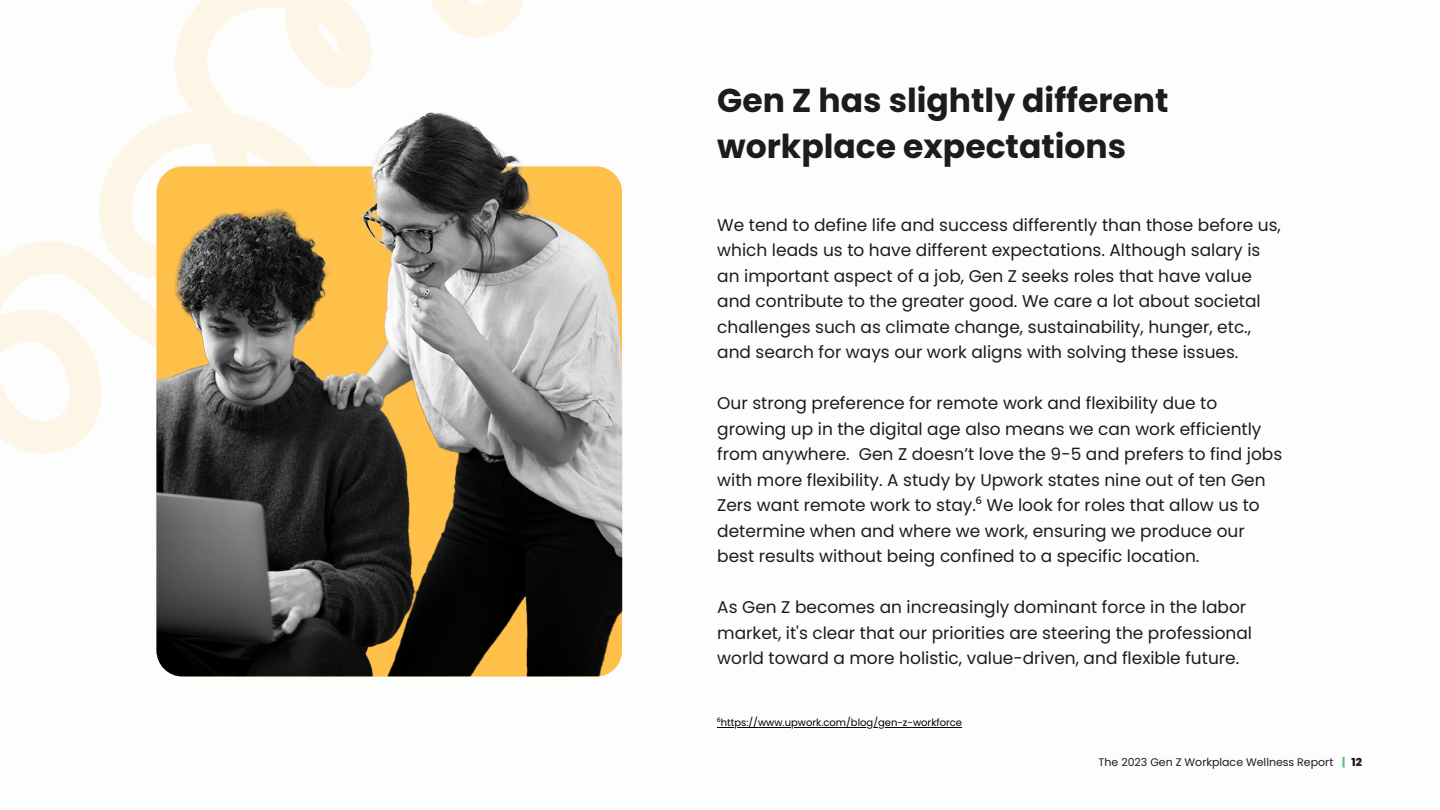
<style>
.page{position:relative;width:1440px;height:810px;background:#fff}
.page>*{position:absolute;margin:0;border:0;box-sizing:border-box;transform-origin:0 0}
.t1{font:700 33px/45.8px "Poppins";color:#1c1c1c}
.t2{font:17px/25.5px "Poppins";color:#1c1c1c}
.t3{font:11px "Poppins";color:#1c1c1c}
.t4{font:10px "Poppins";color:#000}
.s1{font-family:"Noto Sans"}
.s2{font-weight:800;color:#5ac37c}
.s3{font-weight:800}
</style>
<div class="page">
<svg style="left:0;top:0;width:524px;height:453px"></svg>
<img style="left:156px;top:107px;width:466px;height:569px;border-radius:26px">
<hr style="left:717px;top:727px;width:245px;height:1px;background:#000">
<p class="t1" style="left:717px;top:77px;width:453px">Gen Z has slightly different workplace expectations</p>
<p class="t2" style="left:717px;top:212px;width:565px">We tend to define life and success differently than those before us, which leads us to have different expectations. Although salary is an important aspect of a job, Gen Z seeks roles that have value and contribute to the greater good. We care a lot about societal challenges such as climate change, sustainability, hunger, etc., and search for ways our work aligns with solving these issues.</p>
<p class="t2" style="left:717px;top:391px;width:567px">Our strong preference for remote work and flexibility due to growing up in the digital age also means we can work efficiently from anywhere. Gen Z doesn’t love the 9-5 and prefers to find jobs with more flexibility. A study by Upwork states nine out of ten Gen Zers want remote work to stay.<span class="s1">⁶</span> We look for roles that allow us to determine when and where we work, ensuring we produce our best results without being confined to a specific location.</p>
<p class="t2" style="left:717px;top:595px;width:536px">As Gen Z becomes an increasingly dominant force in the labor market, it's clear that our priorities are steering the professional world toward a more holistic, value-driven, and flexible future.</p>
<p class="t4" style="left:717px;top:716px;width:246px"><span class="s1">⁶</span>https://www.upwork.com/blog/gen-z-workforce</p>
<p class="t3" style="left:1099px;top:755px;width:265px">The 2023 Gen Z Workplace Wellness Report <span class="s2">|</span> <span class="s3">12</span></p>
</div>
